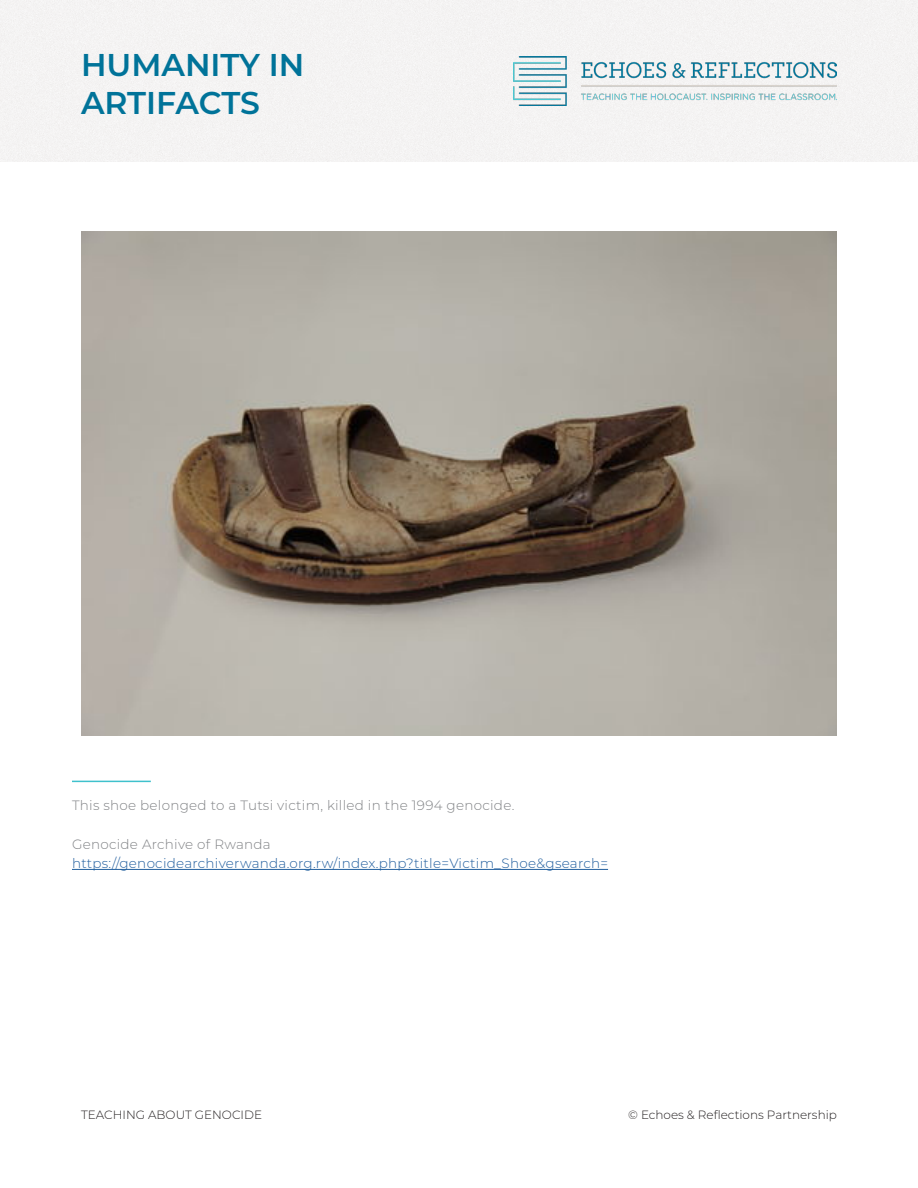
<style>
.page{position:relative;width:918px;height:1188px;background:#fff}
.page>*{position:absolute;margin:0;border:0;box-sizing:border-box;transform-origin:0 0}
.t1{font:600 31.5px/37.8px "Montserrat";color:#007399}
.t2{font:300 13.5px "Montserrat";letter-spacing:.02em;color:#808285}
.t3{font:300 13.5px "Montserrat";letter-spacing:.02em;color:#215e9e}
.t4{font:300 12px "Montserrat";color:#231f20}
</style>
<div class="page">
<div style="left:0;top:0;width:918px;height:162px;background:#f4f3f3"></div>
<img style="left:513px;top:57px;width:324px;height:48px">
<hr style="left:72px;top:869px;width:536px;height:1px;background:#215e9e">
<hr style="left:72px;top:781px;width:79px;height:1px;background:#3fc1cc">
<img style="left:81px;top:231px;width:756px;height:505px">
<h1 class="t1" style="left:81px;top:44px;width:225px">HUMANITY IN<br>ARTIFACTS</h1>
<p class="t2" style="left:72px;top:796px;width:444px">This shoe belonged to a Tutsi victim, killed in the 1994 genocide.</p>
<p class="t2" style="left:72px;top:835px;width:200px">Genocide Archive of Rwanda</p>
<p class="t3" style="left:72px;top:854px;width:538px">https://genocidearchiverwanda.org.rw/index.php?title=Victim_Shoe&amp;gsearch=</p>
<p class="t4" style="left:81px;top:1106px;width:183px">TEACHING ABOUT GENOCIDE</p>
<p class="t4" style="left:628px;top:1106px;width:210px">© Echoes &amp; Reflections Partnership</p>
</div>
